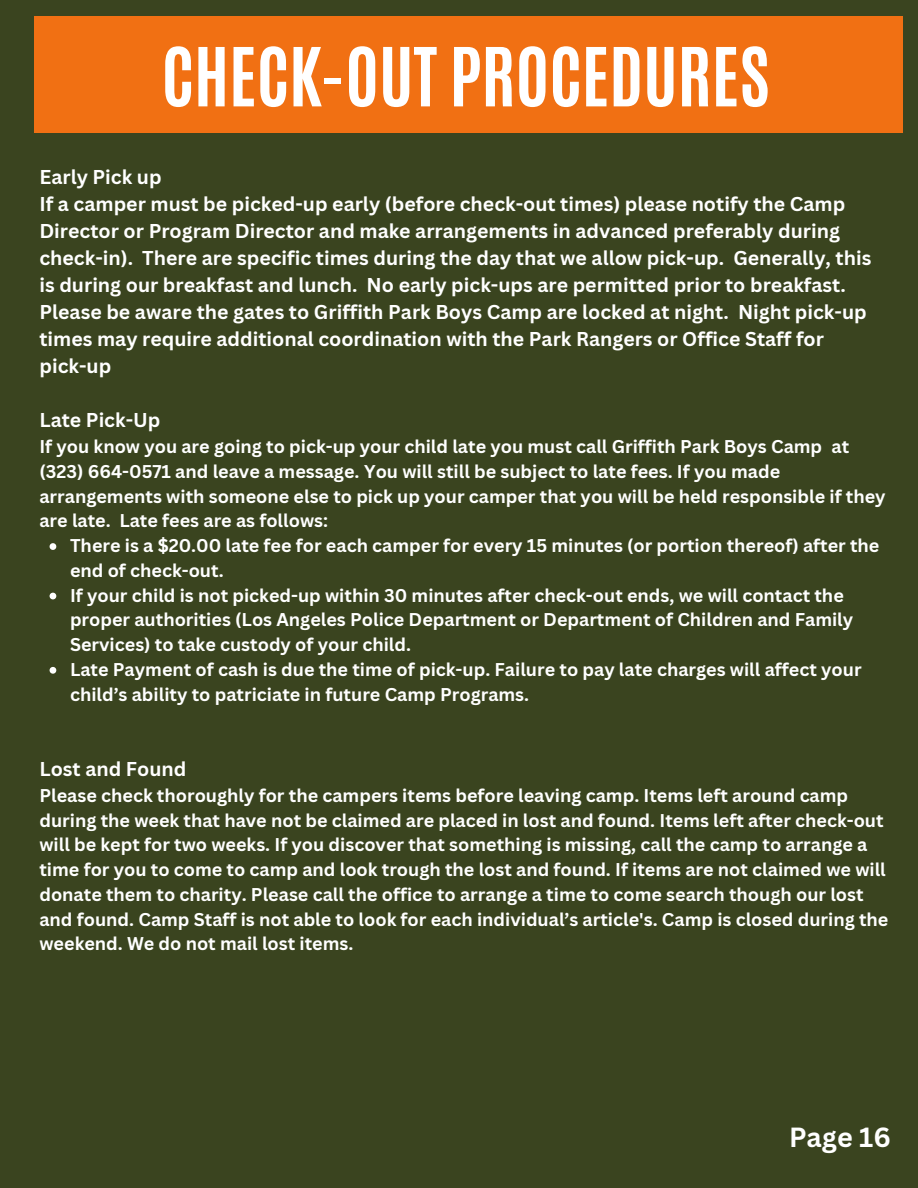
<style>
.page{position:relative;width:918px;height:1188px;background:#3a441f}
.page>*{position:absolute;margin:0;border:0;box-sizing:border-box;transform-origin:0 0}
.t1{font:700 69.15px "Antonio";color:#fff}
.t2{font:700 27px "Canva Sans";color:#fff}
.t3{font:700 19.5px/27px "Canva Sans";color:#fff}
.t4{font:700 18px/24.8px "Canva Sans";color:#fff}
</style>
<div class="page">
<div style="left:34px;top:16px;width:868px;height:116px;background:#f17013"></div>
<svg style="left:50px;top:543px;width:6px;height:7px"></svg>
<svg style="left:50px;top:593px;width:6px;height:6px"></svg>
<svg style="left:50px;top:667px;width:6px;height:7px"></svg>
<h1 class="t1" style="left:162px;top:27px;width:610px">CHECK-OUT PROCEDURES</h1>
<h3 class="t3" style="left:39px;top:163px;width:833px">Early Pick up<br>If a camper must be picked-up early (before check-out times) please notify the Camp Director or Program Director and make arrangements in advanced preferably during check-in). There are specific times during the day that we allow pick-up. Generally, this is during our breakfast and lunch. No early pick-ups are permitted prior to breakfast.<br>Please be aware the gates to Griffith Park Boys Camp are locked at night. Night pick-up times may require additional coordination with the Park Rangers or Office Staff for pick-up</h3>
<p class="t3" style="left:39px;top:406px;width:123px">Late Pick-Up</p>
<p class="t4" style="left:39px;top:434px;width:848px">If you know you are going to pick-up your child late you must call Griffith Park Boys Camp at (323) 664-0571 and leave a message. You will still be subject to late fees. If you made arrangements with someone else to pick up your camper that you will be held responsible if they are late. Late fees are as follows:</p>
<p class="t4" style="left:70px;top:533px;width:811px">There is a $20.00 late fee for each camper for every 15 minutes (or portion thereof) after the end of check-out.</p>
<p class="t4" style="left:70px;top:582px;width:785px">If your child is not picked-up within 30 minutes after check-out ends, we will contact the proper authorities (Los Angeles Police Department or Department of Children and Family<br>Services) to take custody of your child.</p>
<h3 class="t4" style="left:70px;top:657px;width:793px">Late Payment of cash is due the time of pick-up. Failure to pay late charges will affect your child’s ability to patriciate in future Camp Programs.</h3>
<h2 class="t3" style="left:39px;top:755px;width:148px">Lost and Found</h2>
<h2 class="t4" style="left:39px;top:783px;width:851px">Please check thoroughly for the campers items before leaving camp. Items left around camp during the week that have not be claimed are placed in lost and found. Items left after check-out will be kept for two weeks. If you discover that something is missing, call the camp to arrange a time for you to come to camp and look trough the lost and found. If items are not claimed we will donate them to charity. Please call the office to arrange a time to come search though our lost and found. Camp Staff is not able to look for each individual’s article's. Camp is closed during the weekend. We do not mail lost items.</h2>
<h3 class="t2" style="left:789px;top:1118px;width:103px">Page 16</h3>
</div>
